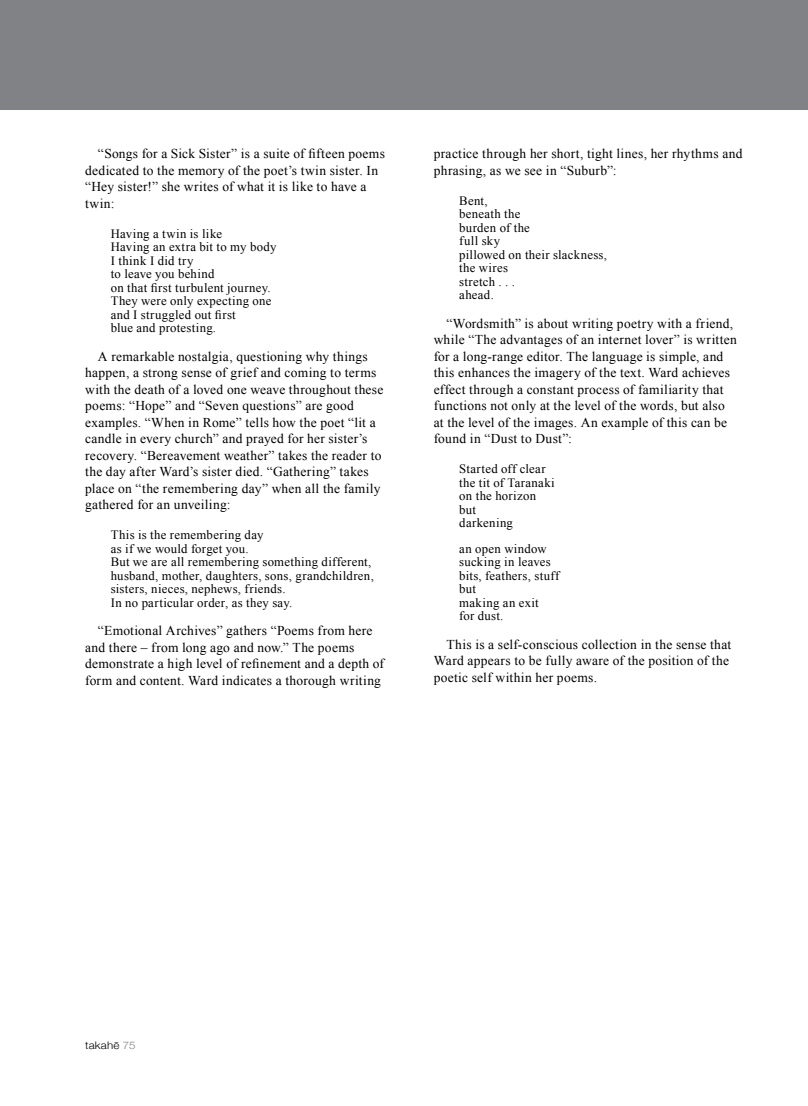
<style>
.page{position:relative;width:808px;height:1106px;background:#fff}
.page>*{position:absolute;margin:0;border:0;box-sizing:border-box;transform-origin:0 0}
.t1{font:13.5px/16.5px "Times New Roman";letter-spacing:.02em;color:#000}
.t2{font:12.75px/13.5px "Times New Roman";letter-spacing:.025em;color:#000}
.t3{font:300 10.5px "Helvetica Neue";letter-spacing:.02em;color:#000;scale:1.1 1}
.s1{color:#808285}
</style>
<div class="page">
<div style="left:0;top:0;width:808px;height:110px;background:#808285"></div>
<p class="t1" style="left:85px;top:145px;width:301px;text-indent:13px">“Songs for a Sick Sister” is a suite of fifteen poems dedicated to the memory of the poet’s twin sister. In “Hey sister!” she writes of what it is like to have a twin:</p>
<p class="t2" style="left:111px;top:226px;width:167px">Having a twin is like<br>Having an extra bit to my body<br>I think I did try<br>to leave you behind<br>on that first turbulent journey.<br>They were only expecting one and I struggled out first<br>blue and protesting.</p>
<p class="t1" style="left:85px;top:348px;width:300px;text-indent:13px">A remarkable nostalgia, questioning why things happen, a strong sense of grief and coming to terms with the death of a loved one weave throughout these poems: “Hope” and “Seven questions” are good examples. “When in Rome” tells how the poet “lit a candle in every church” and prayed for her sister’s recovery. “Bereavement weather” takes the reader to the day after Ward’s sister died. “Gathering” takes place on “the remembering day” when all the family gathered for an unveiling:</p>
<p class="t2" style="left:111px;top:528px;width:265px">This is the remembering day<br>as if we would forget you.<br>But we are all remembering something different, husband, mother, daughters, sons, grandchildren, sisters, nieces, nephews, friends.<br>In no particular order, as they say.</p>
<p class="t1" style="left:85px;top:622px;width:300px;text-indent:13px">“Emotional Archives” gathers “Poems from here and there – from long ago and now.” The poems demonstrate a high level of refinement and a depth of form and content. Ward indicates a thorough writing</p>
<p class="t1" style="left:434px;top:145px;width:310px">practice through her short, tight lines, her rhythms and phrasing, as we see in “Suburb”:</p>
<p class="t2" style="left:459px;top:193px;width:149px">Bent,<br>beneath the<br>burden of the<br>full sky<br>pillowed on their slackness, the wires<br>stretch . . .<br>ahead.</p>
<p class="t1" style="left:434px;top:315px;width:305px;text-indent:13px">“Wordsmith” is about writing poetry with a friend, while “The advantages of an internet lover” is written for a long-range editor. The language is simple, and this enhances the imagery of the text. Ward achieves effect through a constant process of familiarity that functions not only at the level of the words, but also at the level of the images. An example of this can be found in “Dust to Dust”:</p>
<p class="t2" style="left:459px;top:462px;width:97px">Started off clear the tit of Taranaki on the horizon but<br>darkening</p>
<p class="t2" style="left:459px;top:541px;width:102px">an open window sucking in leaves bits, feathers, stuff but<br>making an exit<br>for dust.</p>
<p class="t1" style="left:434px;top:636px;width:299px;text-indent:13px">This is a self-conscious collection in the sense that<br>Ward appears to be fully aware of the position of the poetic self within her poems.</p>
<p class="t3" style="left:85px;top:1036px;width:47px">takahē <span class="s1">75</span></p>
</div>
